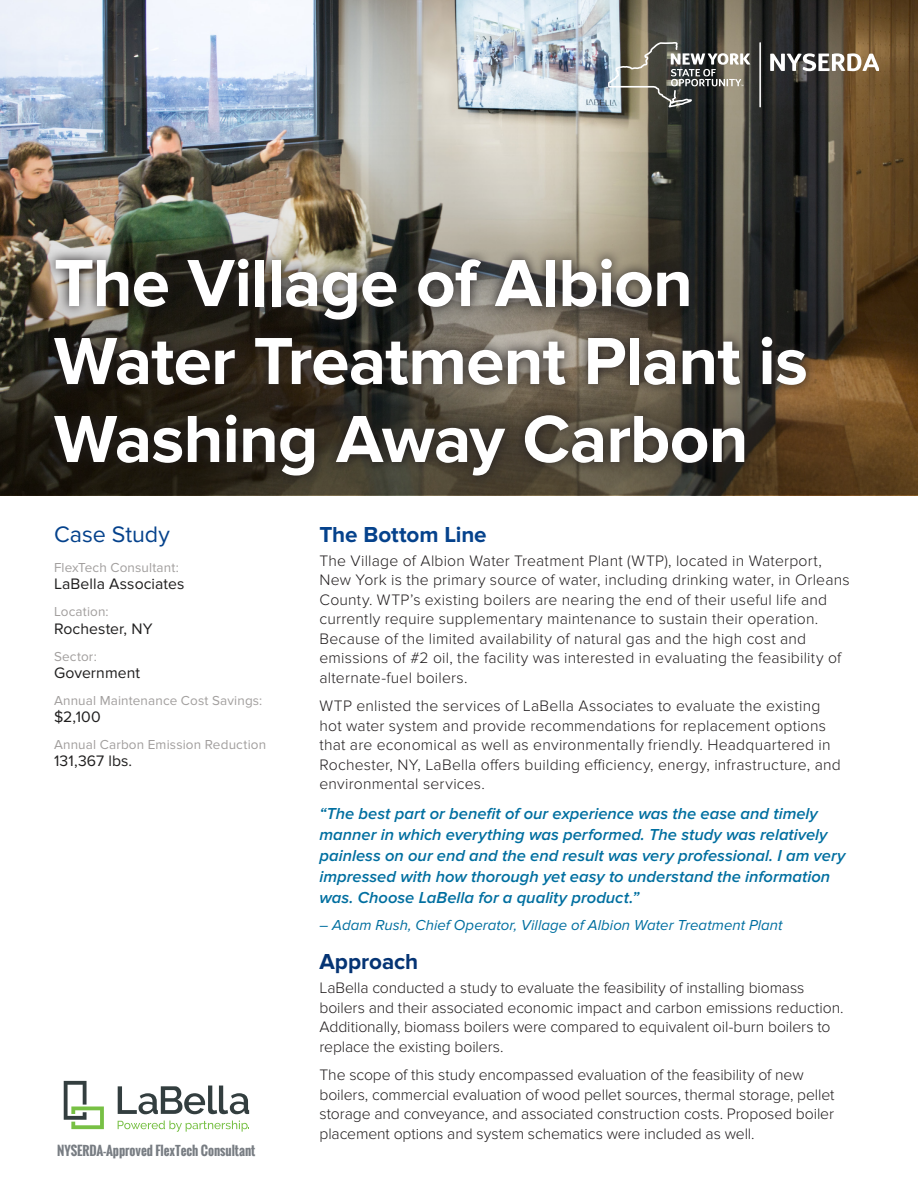
<style>
.page{position:relative;width:918px;height:1188px;background:#fff}
.page>*{position:absolute;margin:0;border:0;box-sizing:border-box;transform-origin:0 0}
.CS_Headline{font:700 69px/78px "Proxima Nova";letter-spacing:-.015em;color:#fff}
.t1{font:23.25px "Proxima Nova";color:#05428c}
.CS_Sub_1{font:700 22.5px "Proxima Nova";letter-spacing:-.005em;color:#05428c}
.CS_Side_call_out_num{font:700 22.5px "Proxima Nova";letter-spacing:-.005em;color:#053474}
.CS_Side_call_out_num-2{font:italic 600 16.5px/21px "Proxima Nova";color:#006fa0}
.CS_Side_call_out_num-3{font:300 15.75px/19.5px "Proxima Nova";letter-spacing:.01em;color:#231f20}
.Left_NAV_2{font:15.75px "Proxima Nova";letter-spacing:.005em;color:#201f1f}
.CS_Side_call_out_num-4{font:italic 15px "Proxima Nova";letter-spacing:.005em;color:#006fa0}
.Left_NAV_1{font:13.5px "Proxima Nova";letter-spacing:.01em;color:#a29f9e}
.t2{font:700 12.75px "Oswald";letter-spacing:-.005em;color:#787d83}
</style>
<div class="page">
<img style="left:0;top:0;width:918px;height:34px">
<img style="left:0;top:34px;width:918px;height:461px">
<svg style="left:43px;top:248px;width:774px;height:239px;background:#413b32"></svg>
<svg style="left:770px;top:53px;width:109px;height:18px"></svg>
<hr style="left:759px;top:42px;width:2px;height:65px;background:#fff">
<svg style="left:608px;top:42px;width:142px;height:65px;background:#77766d"></svg>
<svg style="left:64px;top:1081px;width:40px;height:48px"></svg>
<svg style="left:118px;top:1086px;width:131px;height:28px"></svg>
<svg style="left:118px;top:1121px;width:131px;height:11px"></svg>
<p class="CS_Headline" style="left:54px;top:246px;width:756px">The Village of Albion<br>Water Treatment Plant is<br>Washing Away Carbon</p>
<p class="t1" style="left:54px;top:521px;width:117px">Case Study</p>
<p class="Left_NAV_1" style="left:54px;top:560px;width:126px">FlexTech Consultant:</p>
<p class="Left_NAV_2" style="left:54px;top:575px;width:132px">LaBella Associates</p>
<p class="Left_NAV_1" style="left:54px;top:604px;width:56px">Location:</p>
<p class="Left_NAV_2" style="left:54px;top:619px;width:100px">Rochester, NY</p>
<p class="Left_NAV_1" style="left:54px;top:648px;width:44px">Sector:</p>
<p class="Left_NAV_2" style="left:54px;top:664px;width:88px">Government</p>
<p class="Left_NAV_1" style="left:54px;top:693px;width:210px">Annual Maintenance Cost Savings:</p>
<p class="Left_NAV_2" style="left:54px;top:708px;width:48px">$2,100</p>
<p class="Left_NAV_1" style="left:54px;top:737px;width:214px">Annual Carbon Emission Reduction</p>
<p class="Left_NAV_2" style="left:54px;top:752px;width:80px">131,367 lbs.</p>
<p class="t2" style="left:57px;top:1141px;width:200px">NYSERDA-Approved FlexTech Consultant</p>
<p class="CS_Sub_1" style="left:320px;top:521px;width:169px">The Bottom Line</p>
<p class="CS_Side_call_out_num-3" style="left:320px;top:551px;width:532px">The Village of Albion Water Treatment Plant (WTP), located in Waterport, New York is the primary source of water, including drinking water, in Orleans County. WTP’s existing boilers are nearing the end of their useful life and currently require supplementary maintenance to sustain their operation.<br>Because of the limited availability of natural gas and the high cost and emissions of #2 oil, the facility was interested in evaluating the feasibility of alternate-fuel boilers.</p>
<p class="CS_Side_call_out_num-3" style="left:320px;top:696px;width:523px">WTP enlisted the services of LaBella Associates to evaluate the existing hot water system and provide recommendations for replacement options that are economical as well as environmentally friendly. Headquartered in Rochester, NY, LaBella offers building efficiency, energy, infrastructure, and environmental services.</p>
<p class="CS_Side_call_out_num-2" style="left:320px;top:803px;width:528px">“The best part or benefit of our experience was the ease and timely manner in which everything was performed. The study was relatively painless on our end and the end result was very professional. I am very impressed with how thorough yet easy to understand the information was. Choose LaBella for a quality product.”</p>
<p class="CS_Side_call_out_num-4" style="left:320px;top:917px;width:465px">– Adam Rush, Chief Operator, Village of Albion Water Treatment Plant</p>
<p class="CS_Side_call_out_num" style="left:320px;top:949px;width:100px">Approach</p>
<p class="CS_Side_call_out_num-3" style="left:320px;top:978px;width:526px">LaBella conducted a study to evaluate the feasibility of installing biomass boilers and their associated economic impact and carbon emissions reduction.<br>Additionally, biomass boilers were compared to equivalent oil-burn boilers to replace the existing boilers.</p>
<p class="CS_Side_call_out_num-3" style="left:320px;top:1065px;width:517px">The scope of this study encompassed evaluation of the feasibility of new boilers, commercial evaluation of wood pellet sources, thermal storage, pellet storage and conveyance, and associated construction costs. Proposed boiler placement options and system schematics were included as well.</p>
</div>
